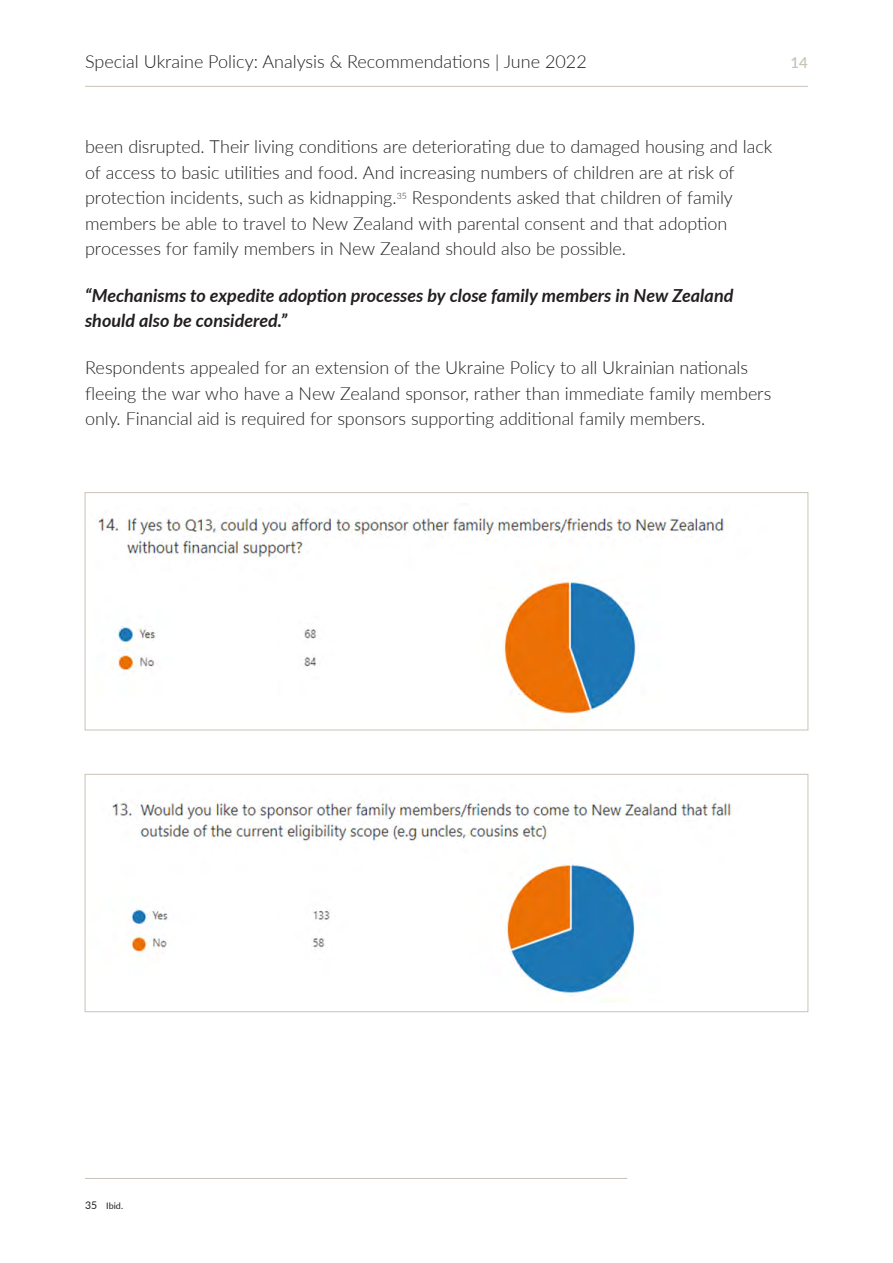
<style>
.page{position:relative;width:893px;height:1263px;background:#fff}
.page>*{position:absolute;margin:0;border:0;box-sizing:border-box;transform-origin:0 0}
.t1{font:300 18px/25.5px "Lato";letter-spacing:-.005em;color:#231f20}
.t2{font:italic 700 18px/25.5px "Lato";color:#231f20}
.t3{font:600 15px "Lato";color:#cac3ba}
.t4{font:9px "Lato";color:#231f20}
.s1{font-size:10.5px}
</style>
<div class="page">
<hr style="left:85px;top:86px;width:723px;height:1px;background:#cac3ba">
<hr style="left:85px;top:1178px;width:542px;height:1px;background:#cac3ba">
<img style="left:96px;top:516px;width:628px;height:204px">
<div style="left:85px;top:492px;width:723px;height:238px;border:1px solid #cac3ba"></div>
<img style="left:112px;top:801px;width:620px;height:201px">
<div style="left:85px;top:774px;width:723px;height:238px;border:1px solid #cac3ba"></div>
<p class="t1" style="left:85px;top:49px;width:503px">Special Ukraine Policy: Analysis &amp; Recommendations | June 2022</p>
<p class="t3" style="left:790px;top:52px;width:19px">14</p>
<p class="t1" style="left:85px;top:133px;width:689px">been disrupted. Their living conditions are deteriorating due to damaged housing and lack of access to basic utilities and food. And increasing numbers of children are at risk of protection incidents, such as kidnapping.<sup>35</sup> Respondents asked that children of family members be able to travel to New Zealand with parental consent and that adoption processes for family members in New Zealand should also be possible.</p>
<p class="t2" style="left:85px;top:282px;width:650px">“Mechanisms to expedite adoption processes by close family members in New Zealand should also be considered.”</p>
<p class="t1" style="left:85px;top:354px;width:688px">Respondents appealed for an extension of the Ukraine Policy to all Ukrainian nationals fleeing the war who have a New Zealand sponsor, rather than immediate family members only. Financial aid is required for sponsors supporting additional family members.</p>
<p class="t4" style="left:85px;top:1199px;width:40px"><span class="s1">35</span> Ibid.</p>
</div>
